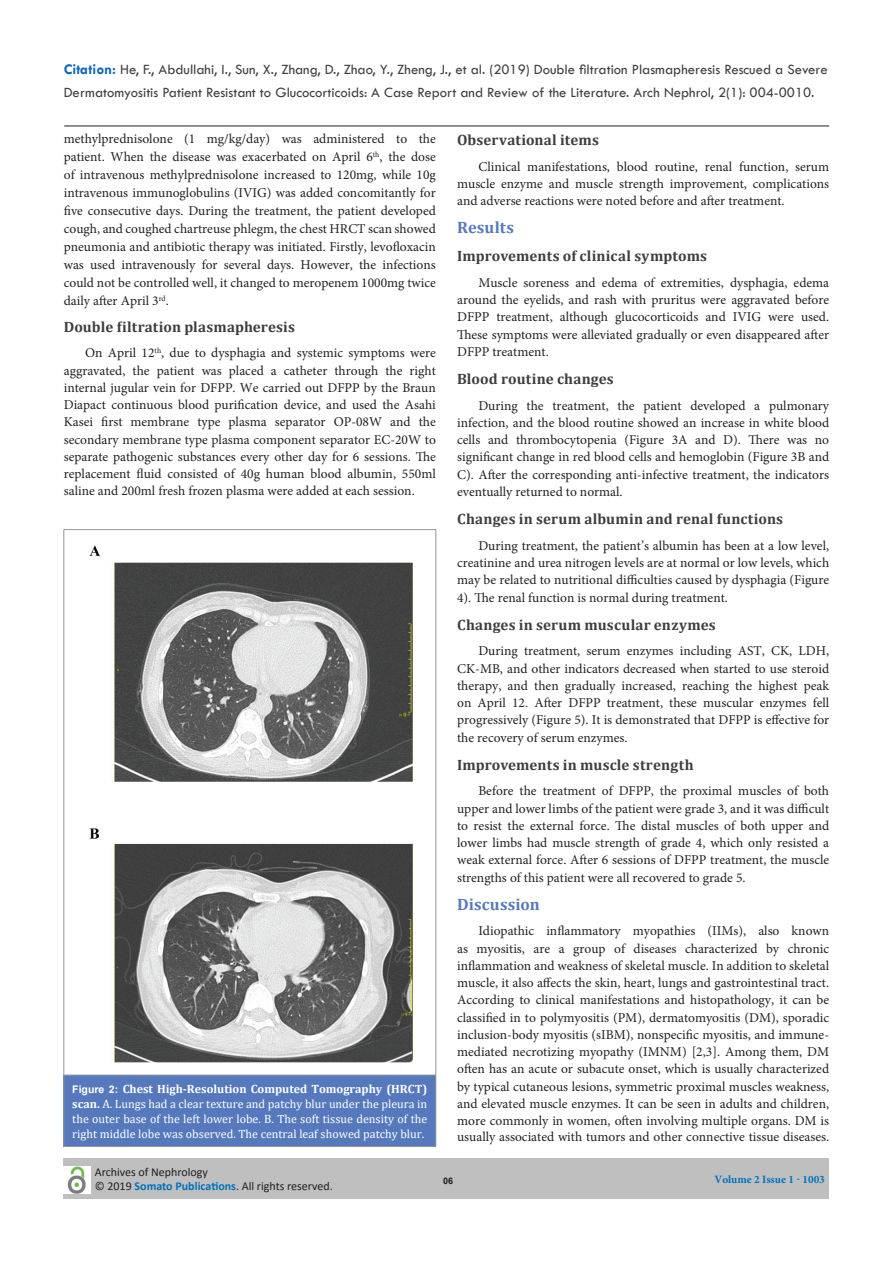
<style>
.page{position:relative;width:893px;height:1263px;background:#fff}
.page>*{position:absolute;margin:0;border:0;box-sizing:border-box;transform-origin:0 0}
.List_Paragraph{font:700 16.5px "Cambria";letter-spacing:.01em;color:#5679bd}
.t1{font:700 15px "Cambria";letter-spacing:.015em;color:#3e3e3f}
.t2{font:14.7px/22.5px "Tw Cen";color:#404041}
.t3{font:13.5px/17.2px "Minion Pro";color:#231f20;text-align:justify}
.t4{font:12px/15px "Cambria";color:#fff;text-align:justify}
.t5{font:12px/14.4px "Calibri";color:#231f20}
.t6{font:700 11.25px "Minion Pro";color:#0072bc}
.t7{font:700 9px "Arial";color:#231f20}
.s1{font-weight:700;font-size:15px;color:#1267b3}
.s2{color:#3e3e3f}
.s3{font-family:"Arial";font-weight:700;font-size:10.5px}
.s4{font-weight:700}
.s5{font-weight:700;color:#0072bc}
</style>
<div class="page">
<hr style="left:64px;top:126px;width:765px;height:1px;background:#231f20">
<div style="left:64px;top:1158px;width:765px;height:41px;background:#bfbfc0"></div>
<img style="left:64px;top:1167px;width:26px;height:26px">
<div style="left:64px;top:1075px;width:372px;height:71px;background:#5679bd"></div>
<hr style="left:64px;top:529px;width:372px;height:1px;background:#939598">
<hr style="left:64px;top:530px;width:1px;height:545px;background:#939598">
<hr style="left:436px;top:530px;width:1px;height:545px;background:#939598">
<hr style="left:64px;top:1075px;width:372px;height:1px;background:#939598">
<hr style="left:64px;top:1075px;width:1px;height:71px;background:#939598">
<hr style="left:436px;top:1075px;width:1px;height:71px;background:#939598">
<hr style="left:64px;top:1146px;width:372px;height:1px;background:#939598">
<img style="left:89px;top:545px;width:324px;height:517px">
<p class="t2" style="left:64px;top:58px;width:765px"><span class="s1">Citation:</span> He, F., Abdullahi, I., Sun, X., Zhang, D., Zhao, Y., Zheng, J., et al. (2019) Double filtration Plasmapheresis Rescued a Severe<br>Dermatomyositis Patient Resistant to Glucocorticoids: A Case Report and Review of the Literature. Arch Nephrol, 2(1): <span class="s2">004-0010.</span></p>
<p class="t3" style="left:64px;top:130px;width:374px;line-height:18px">methylprednisolone (1 mg/kg/day) was administered to the patient. When the disease was exacerbated on April 6<sup>th</sup>, the dose of intravenous methylprednisolone increased to 120mg, while 10g intravenous immunoglobulins (IVIG) was added concomitantly for five consecutive days. During the treatment, the patient developed cough, and coughed chartreuse phlegm, the chest HRCT scan showed pneumonia and antibiotic therapy was initiated. Firstly, levofloxacin was used intravenously for several days. However, the infections could not be controlled well, it changed to meropenem 1000mg twice daily after April 3<sup>rd</sup>.</p>
<p class="t1" style="left:64px;top:316px;width:233px">Double filtration plasmapheresis</p>
<p class="t3" style="left:64px;top:344px;width:374px;text-indent:21px">On April 12<sup>th</sup>, due to dysphagia and systemic symptoms were aggravated, the patient was placed a catheter through the right internal jugular vein for DFPP. We carried out DFPP by the Braun Diapact continuous blood purification device, and used the Asahi Kasei first membrane type plasma separator OP-08W and the secondary membrane type plasma component separator EC-20W to separate pathogenic substances every other day for 6 sessions. The replacement fluid consisted of 40g human blood albumin, 550ml saline and 200ml fresh frozen plasma were added at each session.</p>
<p class="t4" style="left:72px;top:1081px;width:356px"><span class="s3">Figure 2:</span> <span class="s4">Chest High-Resolution Computed Tomography (HRCT) scan.</span> A. Lungs had a clear texture and patchy blur under the pleura in the outer base of the left lower lobe. B. The soft tissue density of the right middle lobe was observed. The central leaf showed patchy blur.</p>
<p class="t1" style="left:457px;top:129px;width:143px">Observational items</p>
<p class="t3" style="left:457px;top:158px;width:374px;text-indent:21px">Clinical manifestations, blood routine, renal function, serum muscle enzyme and muscle strength improvement, complications and adverse reactions were noted before and after treatment.</p>
<p class="List_Paragraph" style="left:457px;top:216px;width:58px">Results</p>
<p class="t1" style="left:457px;top:245px;width:252px">Improvements of clinical symptoms</p>
<p class="t3" style="left:457px;top:274px;width:374px;text-indent:21px">Muscle soreness and edema of extremities, dysphagia, edema around the eyelids, and rash with pruritus were aggravated before DFPP treatment, although glucocorticoids and IVIG were used.<br>These symptoms were alleviated gradually or even disappeared after DFPP treatment.</p>
<p class="t1" style="left:457px;top:368px;width:158px">Blood routine changes</p>
<p class="t3" style="left:457px;top:397px;width:374px;text-indent:21px">During the treatment, the patient developed a pulmonary infection, and the blood routine showed an increase in white blood cells and thrombocytopenia (Figure 3A and D). There was no significant change in red blood cells and hemoglobin (Figure 3B and C). After the corresponding anti-infective treatment, the indicators eventually returned to normal.</p>
<p class="t1" style="left:457px;top:508px;width:328px">Changes in serum albumin and renal functions</p>
<p class="t3" style="left:457px;top:537px;width:374px;text-indent:21px">During treatment, the patient’s albumin has been at a low level, creatinine and urea nitrogen levels are at normal or low levels, which may be related to nutritional difficulties caused by dysphagia (Figure 4). The renal function is normal during treatment.</p>
<p class="t1" style="left:457px;top:614px;width:260px">Changes in serum muscular enzymes</p>
<p class="t3" style="left:457px;top:642px;width:374px;text-indent:21px">During treatment, serum enzymes including AST, CK, LDH, CK-MB, and other indicators decreased when started to use steroid therapy, and then gradually increased, reaching the highest peak on April 12. After DFPP treatment, these muscular enzymes fell progressively (Figure 5). It is demonstrated that DFPP is effective for the recovery of serum enzymes.</p>
<p class="t1" style="left:457px;top:754px;width:238px">Improvements in muscle strength</p>
<p class="t3" style="left:457px;top:782px;width:374px;text-indent:21px">Before the treatment of DFPP, the proximal muscles of both upper and lower limbs of the patient were grade 3, and it was difficult to resist the external force. The distal muscles of both upper and lower limbs had muscle strength of grade 4, which only resisted a weak external force. After 6 sessions of DFPP treatment, the muscle strengths of this patient were all recovered to grade 5.</p>
<p class="List_Paragraph" style="left:457px;top:892px;width:84px">Discussion</p>
<p class="t3" style="left:457px;top:922px;width:374px;text-indent:21px">Idiopathic inflammatory myopathies (IIMs), also known as myositis, are a group of diseases characterized by chronic inflammation and weakness of skeletal muscle. In addition to skeletal muscle, it also affects the skin, heart, lungs and gastrointestinal tract.<br>According to clinical manifestations and histopathology, it can be classified in to polymyositis (PM), dermatomyositis (DM), sporadic inclusion-body myositis (sIBM), nonspecific myositis, and immune&shy;mediated necrotizing myopathy (IMNM) [2,3]. Among them, DM often has an acute or subacute onset, which is usually characterized by typical cutaneous lesions, symmetric proximal muscles weakness, and elevated muscle enzymes. It can be seen in adults and children, more commonly in women, often involving multiple organs. DM is usually associated with tumors and other connective tissue diseases.</p>
<p class="t5" style="left:95px;top:1164px;width:239px">Archives of Nephrology<br>© 2019 <span class="s5">Somato Publications</span>. All rights reserved.</p>
<p class="t7" style="left:443px;top:1174px;width:12px">06</p>
<p class="t6" style="left:714px;top:1171px;width:112px">Volume 2 Issue 1 - 1003</p>
</div>
